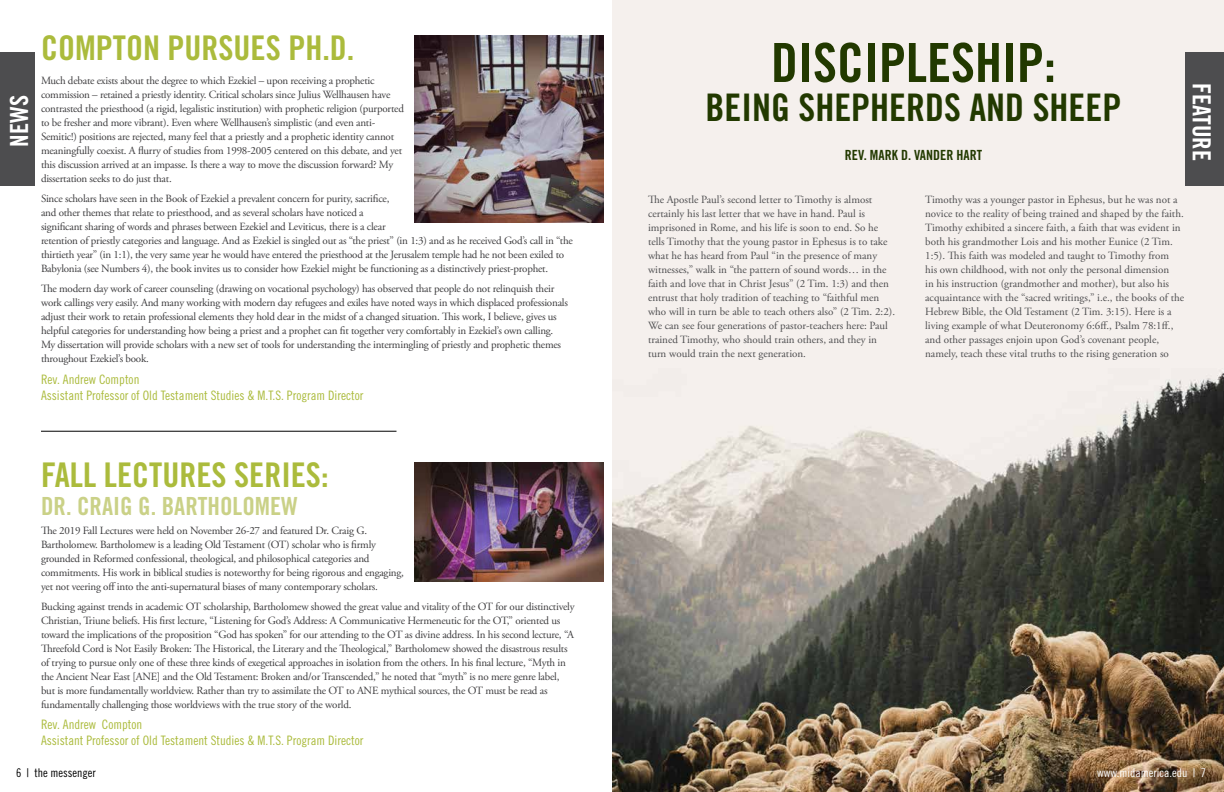
<style>
.page{position:relative;width:1224px;height:792px;background:#fff}
.page>*{position:absolute;margin:0;border:0;box-sizing:border-box;transform-origin:0 0}
.t1{font:54px "Trade Gothic LT Std Bd Cn 20";color:#223900}
.t2{font:38px "Trade Gothic LT Std Bd Cn 20";color:#223900}
.t3{font:34px "Trade Gothic LT Std Bd Cn 20";color:#abbb3c}
.t4{font:25px "Trade Gothic LT Std Bd Cn 20";color:#cad187}
.t5{font:25px "Trade Gothic LT Std Bd Cn 20";color:#fff}
.t6{font:14px "Trade Gothic LT Std Bd Cn 20";color:#223900}
.t7{font:13px/15.6px "Trade Gothic LT Std Cn 18";color:#abbb3c}
.t8{font:12px "Trade Gothic LT Std Cn 18";color:#fff}
.t9{font:12px "Trade Gothic LT Std Cn 18";color:#000}
.t10{font:11px/14px "Adobe Garamond Pro";letter-spacing:-.02em;color:#3d3c3e}
.t11{font:11px/14px "Adobe Garamond Pro";color:#4d4d4f}
</style>
<div class="page">
<div style="left:0;top:52px;width:34px;height:133px;background:#4d4d4f"></div>
<img style="left:612px;top:0;width:612px;height:792px">
<div style="left:1185px;top:52px;width:39px;height:133px;background:#4d4d4f"></div>
<img style="left:415px;top:35px;width:189px;height:188px">
<img style="left:415px;top:463px;width:189px;height:119px">
<hr style="left:41px;top:431px;width:356px;height:1px;background:#000">
<h3 class="t5" style="left:4px;top:147px;width:53px;rotate:-90deg">NEWS</h3>
<h3 class="t3" style="left:41px;top:27px;width:315px">COMPTON PURSUES PH.D.</h3>
<p class="t10" style="left:41px;top:74px;width:364px">Much debate exists about the degree to which Ezekiel – upon receiving a prophetic commission – retained a priestly identity. Critical scholars since Julius Wellhausen have contrasted the priesthood (a rigid, legalistic institution) with prophetic religion (purported to be fresher and more vibrant). Even where Wellhausen’s simplistic (and even anti-Semitic!) positions are rejected, many feel that a priestly and a prophetic identity cannot meaningfully coexist. A flurry of studies from 1998-2005 centered on this debate, and yet this discussion arrived at an impasse. Is there a way to move the discussion forward? My dissertation seeks to do just that.</p>
<p class="t10" style="left:41px;top:192px;width:533px">Since scholars have seen in the Book of Ezekiel a prevalent concern for purity, sacrifice,<br>and other themes that relate to priesthood, and as several scholars have noticed a<br>significant sharing of words and phrases between Ezekiel and Leviticus, there is a clear<br>retention of priestly categories and language. And as Ezekiel is singled out as “the priest” (in 1:3) and as he received God’s call in “the thirtieth year” (in 1:1), the very same year he would have entered the priesthood at the Jerusalem temple had he not been exiled to Babylonia (see Numbers 4), the book invites us to consider how Ezekiel might be functioning as a distinctively priest-prophet.</p>
<p class="t10" style="left:41px;top:282px;width:528px">The modern day work of career counseling (drawing on vocational psychology) has observed that people do not relinquish their work callings very easily. And many working with modern day refugees and exiles have noted ways in which displaced professionals adjust their work to retain professional elements they hold dear in the midst of a changed situation. This work, I believe, gives us helpful categories for understanding how being a priest and a prophet can fit together very comfortably in Ezekiel’s own calling.<br>My dissertation will provide scholars with a new set of tools for understanding the intermingling of priestly and prophetic themes throughout Ezekiel’s book.</p>
<p class="t7" style="left:41px;top:371px;width:324px">Rev. Andrew Compton<br>Assistant Professor of Old Testament Studies &amp; M.T.S. Program Director</p>
<h3 class="t3" style="left:41px;top:455px;width:289px">FALL LECTURES SERIES:</h3>
<h3 class="t4" style="left:41px;top:491px;width:258px">DR. CRAIG G. BARTHOLOMEW</h3>
<p class="t10" style="left:41px;top:524px;width:364px">The 2019 Fall Lectures were held on November 26-27 and featured Dr. Craig G.<br>Bartholomew. Bartholomew is a leading Old Testament (OT) scholar who is firmly grounded in Reformed confessional, theological, and philosophical categories and commitments. His work in biblical studies is noteworthy for being rigorous and engaging, yet not veering off into the anti-supernatural biases of many contemporary scholars.</p>
<p class="t10" style="left:41px;top:600px;width:535px">Bucking against trends in academic OT scholarship, Bartholomew showed the great value and vitality of the OT for our distinctively Christian, Triune beliefs. His first lecture, “Listening for God’s Address: A Communicative Hermeneutic for the OT,” oriented us toward the implications of the proposition “God has spoken” for our attending to the OT as divine address. In his second lecture, “A Threefold Cord is Not Easily Broken: The Historical, the Literary and the Theological,” Bartholomew showed the disastrous results of trying to pursue only one of these three kinds of exegetical approaches in isolation from the others. In his final lecture, “Myth in the Ancient Near East [ANE] and the Old Testament: Broken and/or Transcended,” he noted that “myth” is no mere genre label, but is more fundamentally worldview. Rather than try to assimilate the OT to ANE mythical sources, the OT must be read as fundamentally challenging those worldviews with the true story of the world.</p>
<p class="t7" style="left:41px;top:717px;width:324px">Rev. Andrew Compton<br>Assistant Professor of Old Testament Studies &amp; M.T.S. Program Director</p>
<h1 class="t1" style="left:771px;top:30px;width:286px">DISCIPLESHIP:</h1>
<h2 class="t2" style="left:706px;top:84px;width:417px">BEING SHEPHERDS AND SHEEP</h2>
<p class="t6" style="left:845px;top:146px;width:139px">REV. MARK D. VANDER HART</p>
<p class="t11" style="left:648px;top:193px;width:249px">The Apostle Paul’s second letter to Timothy is almost certainly his last letter that we have in hand. Paul is imprisoned in Rome, and his life is soon to end. So he tells Timothy that the young pastor in Ephesus is to take what he has heard from Paul “in the presence of many witnesses,” walk in “the pattern of sound words… in the faith and love that in Christ Jesus” (2 Tim. 1:3) and then entrust that holy tradition of teaching to “faithful men who will in turn be able to teach others also” (2 Tim. 2:2).<br>We can see four generations of pastor-teachers here: Paul trained Timothy, who should train others, and they in turn would train the next generation.</p>
<p class="t11" style="left:925px;top:193px;width:260px">Timothy was a younger pastor in Ephesus, but he was not a novice to the reality of being trained and shaped by the faith.<br>Timothy exhibited a sincere faith, a faith that was evident in both his grandmother Lois and his mother Eunice (2 Tim.<br>1:5). This faith was modeled and taught to Timothy from<br>his own childhood, with not only the personal dimension<br>in his instruction (grandmother and mother), but also his acquaintance with the “sacred writings,” i.e., the books of the Hebrew Bible, the Old Testament (2 Tim. 3:15). Here is a living example of what Deuteronomy 6:6ff., Psalm 78:1ff., and other passages enjoin upon God’s covenant people, namely, teach these vital truths to the rising generation so</p>
<h3 class="t5" style="left:1217px;top:83px;width:80px;rotate:90deg">FEATURE</h3>
<p class="t9" style="left:16px;top:765px;width:81px">6 | the messenger</p>
<p class="t8" style="left:1097px;top:765px;width:110px">www.midamerica.edu | 7</p>
</div>
